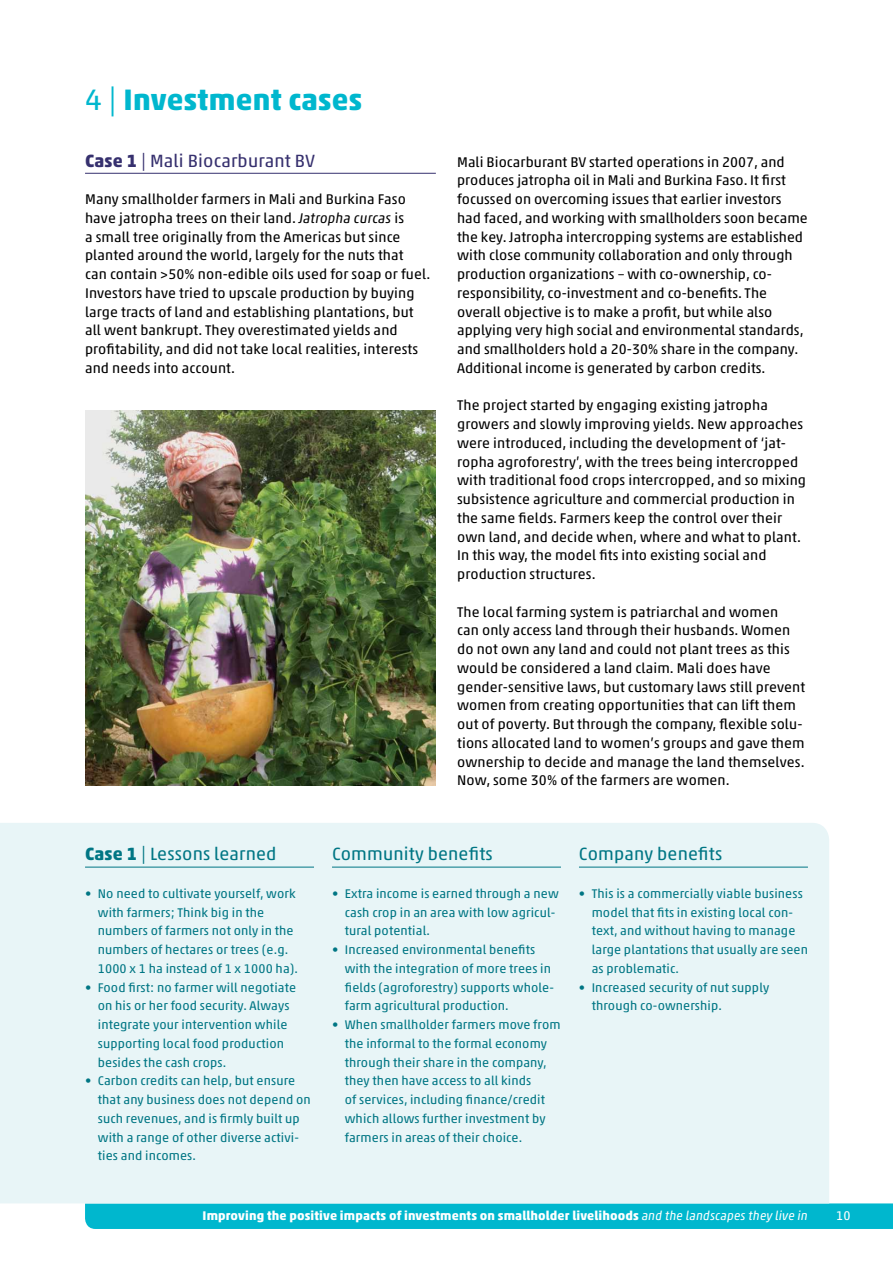
<style>
.page{position:relative;width:893px;height:1263px;background:#fff}
.page>*{position:absolute;margin:0;border:0;box-sizing:border-box;transform-origin:0 0}
.t1{font:700 30px "Akko Pro";letter-spacing:.01em;color:#00b7ce}
.t2{font:18px "Akko Pro";letter-spacing:.01em;color:#007684}
.t3{font:18px "Akko Pro";letter-spacing:.01em;color:#36306e}
.t4{font:14.25px/18.8px "Akko Pro";letter-spacing:.01em;color:#000}
.t5{font:12.75px/18.8px "Akko Pro";letter-spacing:.01em;color:#007684}
.t6{font:700 12.75px "Akko Pro";letter-spacing:.01em;color:#fff}
.t7{font:12.75px "Akko Pro";color:#fff}
.s1{font-weight:400}
.s2{font-weight:700}
.s3{font-style:italic}
.s4{font-weight:400;font-style:italic}
</style>
<div class="page">
<div style="left:85px;top:1203px;width:808px;height:26px;background:#00b7ce"></div>
<hr style="left:85px;top:173px;width:351px;height:1px;background:#36306e">
<div style="left:0;top:823px;width:829px;height:380px;background:#e8f5f7"></div>
<hr style="left:85px;top:867px;width:229px;height:1px;background:#007684">
<hr style="left:332px;top:867px;width:229px;height:1px;background:#007684">
<hr style="left:579px;top:867px;width:229px;height:1px;background:#007684">
<img style="left:85px;top:410px;width:351px;height:375px">
<h1 class="t1" style="left:85px;top:81px;width:279px"><span class="s1">4 |</span> Investment cases</h1>
<p class="t3" style="left:85px;top:149px;width:232px"><span class="s2">Case 1</span> | Mali Biocarburant BV</p>
<p class="t4" style="left:85px;top:190px;width:347px">Many smallholder farmers in Mali and Burkina Faso have jatropha trees on their land. <span class="s3">Jatropha curcas</span> is<br>a small tree originally from the Americas but since planted around the world, largely for the nuts that<br>can contain &gt;50% non-edible oils used for soap or fuel.<br>Investors have tried to upscale production by buying large tracts of land and establishing plantations, but all went bankrupt. They overestimated yields and profitability, and did not take local realities, interests and needs into account.</p>
<p class="t4" style="left:457px;top:152px;width:352px">Mali Biocarburant BV started operations in 2007, and produces jatropha oil in Mali and Burkina Faso. It first focussed on overcoming issues that earlier investors had faced, and working with smallholders soon became the key. Jatropha intercropping systems are established with close community collaboration and only through production organizations – with co-ownership, co&shy;responsibility, co-investment and co-benefits. The overall objective is to make a profit, but while also applying very high social and environmental standards, and smallholders hold a 20-30% share in the company.<br>Additional income is generated by carbon credits.</p>
<p class="t4" style="left:457px;top:396px;width:350px">The project started by engaging existing jatropha growers and slowly improving yields. New approaches were introduced, including the development of ‘jat&shy;ropha agroforestry’, with the trees being intercropped with traditional food crops intercropped, and so mixing subsistence agriculture and commercial production in the same fields. Farmers keep the control over their own land, and decide when, where and what to plant.<br>In this way, the model fits into existing social and production structures.</p>
<p class="t4" style="left:457px;top:602px;width:349px">The local farming system is patriarchal and women<br>can only access land through their husbands. Women do not own any land and could not plant trees as this would be considered a land claim. Mali does have gender-sensitive laws, but customary laws still prevent women from creating opportunities that can lift them out of poverty. But through the company, flexible solu&shy;tions allocated land to women’s groups and gave them ownership to decide and manage the land themselves.<br>Now, some 30% of the farmers are women.</p>
<p class="t2" style="left:85px;top:843px;width:193px"><span class="s2">Case 1</span> | Lessons learned</p>
<p class="t5" style="left:98px;top:884px;width:202px;text-indent:-13px">• No need to cultivate yourself, work with farmers; Think big in the numbers of farmers not only in the numbers of hectares or trees (e.g.<br>1000 x 1 ha instead of 1 x 1000 ha).</p>
<p class="t5" style="left:98px;top:978px;width:200px;text-indent:-13px">• Food first: no farmer will negotiate on his or her food security. Always integrate your intervention while supporting local food production besides the cash crops.</p>
<p class="t5" style="left:98px;top:1071px;width:214px;text-indent:-13px">• Carbon credits can help, but ensure that any business does not depend on such revenues, and is firmly built up with a range of other diverse activi&shy;ties and incomes.</p>
<p class="t2" style="left:332px;top:843px;width:162px">Community benefits</p>
<p class="t5" style="left:345px;top:884px;width:216px;text-indent:-13px">• Extra income is earned through a new cash crop in an area with low agricul&shy;tural potential.</p>
<p class="t5" style="left:345px;top:940px;width:211px;text-indent:-13px">• Increased environmental benefits with the integration of more trees in fields (agroforestry) supports whole&shy;farm agricultural production.</p>
<p class="t5" style="left:345px;top:1015px;width:217px;text-indent:-13px">• When smallholder farmers move from the informal to the formal economy through their share in the company, they then have access to all kinds<br>of services, including finance/credit which allows further investment by farmers in areas of their choice.</p>
<p class="t2" style="left:579px;top:843px;width:145px">Company benefits</p>
<p class="t5" style="left:592px;top:884px;width:218px;text-indent:-13px">• This is a commercially viable business model that fits in existing local con&shy;text, and without having to manage large plantations that usually are seen as problematic.</p>
<p class="t5" style="left:592px;top:978px;width:179px;text-indent:-13px">• Increased security of nut supply through co-ownership.</p>
<p class="t6" style="left:203px;top:1207px;width:607px">Improving the positive impacts of investments on smallholder livelihoods <span class="s4">and the landscapes they live in</span></p>
<p class="t7" style="left:836px;top:1207px;width:16px">10</p>
</div>
